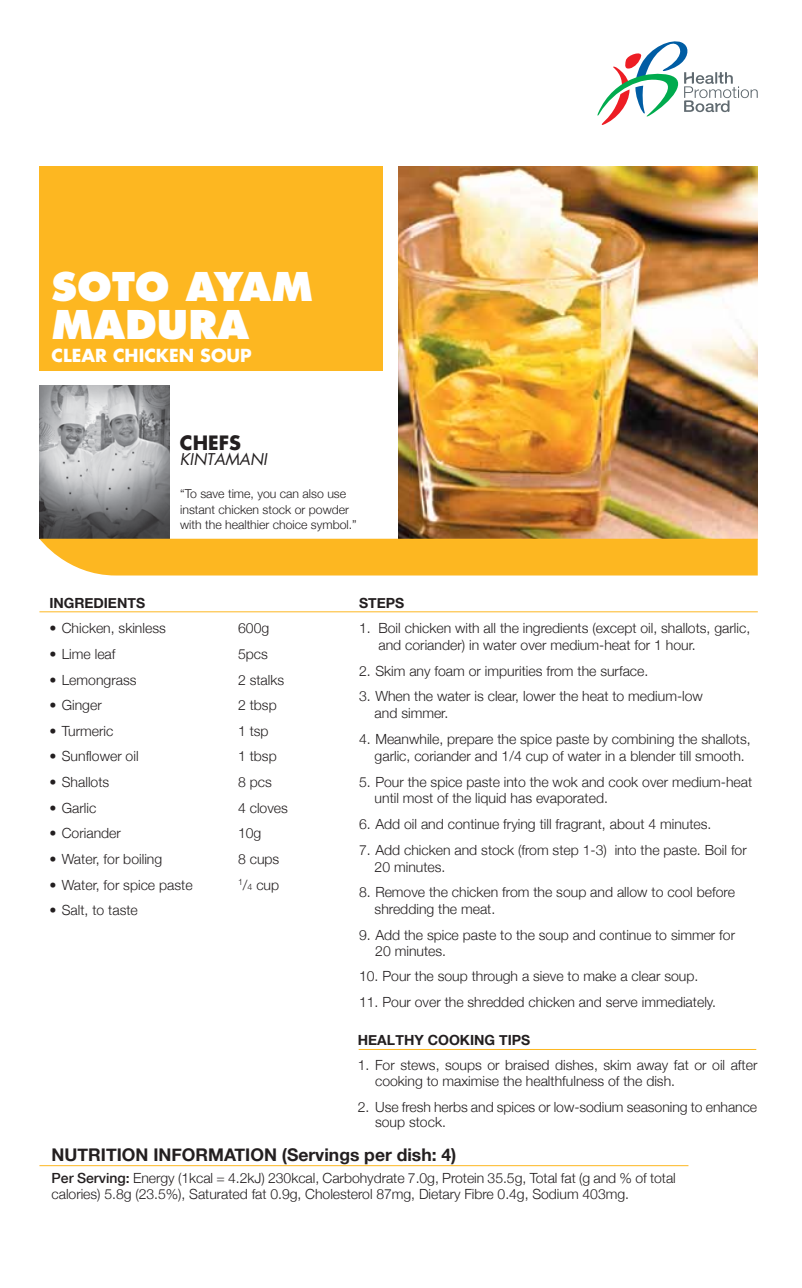
<style>
.page{position:relative;width:802px;height:1288px;background:#fff}
.page>*{position:absolute;margin:0;border:0;box-sizing:border-box;transform-origin:0 0}
.t1{font:800 38.5px/38.5px "Futura";color:#fff}
.t2{font:700 19.25px "Futura";color:#231f20}
.t3{font:700 17.5px "Helvetica Neue";color:#231f20}
.t4{font:700 17.5px "Futura";color:#fff}
.t5{font:italic 15.75px "Futura";color:#231f20}
.t6{font:300 14px/16.8px "Helvetica Neue";color:#231f20}
.t7{font:700 14px "Helvetica Neue";color:#231f20}
.t8{font:300 12.25px/15.8px "Helvetica Neue";color:#231f20}
.s1{font-size:8.75px}
.s2{font-weight:500}
</style>
<div class="page">
<hr style="left:39px;top:1165px;width:649px;height:1px;background:#fdb721">
<div style="left:39px;top:166px;width:344px;height:204px;background:#fdb721"></div>
<svg style="left:597px;top:41px;width:160px;height:84px"></svg>
<hr style="left:39px;top:611px;width:718px;height:1px;background:#fdb721">
<img style="left:39px;top:385px;width:130px;height:153px">
<img style="left:398px;top:167px;width:359px;height:371px">
<div style="left:39px;top:538px;width:718px;height:37px;background:#fdb721"></div>
<hr style="left:358px;top:1048px;width:398px;height:1px;background:#fdb721">
<h1 class="t1" style="left:52px;top:267px;width:263px">SOTO AYAM<br>MADURA</h1>
<p class="t4" style="left:52px;top:344px;width:202px">CLEAR CHICKEN SOUP</p>
<h2 class="t2" style="left:180px;top:430px;width:63px">CHEFS</h2>
<p class="t5" style="left:180px;top:449px;width:89px">KINTAMANI</p>
<p class="t8" style="left:180px;top:485px;width:178px">“To save time, you can also use instant chicken stock or powder with the healthier choice symbol.”</p>
<p class="t7" style="left:49px;top:594px;width:97px">INGREDIENTS</p>
<p class="t6" style="left:49px;top:619px;width:118px">• Chicken, skinless</p>
<p class="t6" style="left:238px;top:619px;width:33px">600g</p>
<p class="t6" style="left:49px;top:645px;width:68px">• Lime leaf</p>
<p class="t6" style="left:238px;top:645px;width:31px">5pcs</p>
<p class="t6" style="left:49px;top:670px;width:89px">• Lemongrass</p>
<p class="t6" style="left:238px;top:670px;width:48px">2 stalks</p>
<p class="t6" style="left:49px;top:696px;width:54px">• Ginger</p>
<p class="t6" style="left:238px;top:696px;width:40px">2 tbsp</p>
<p class="t6" style="left:49px;top:722px;width:66px">• Turmeric</p>
<p class="t6" style="left:238px;top:722px;width:32px">1 tsp</p>
<p class="t6" style="left:49px;top:747px;width:91px">• Sunflower oil</p>
<p class="t6" style="left:238px;top:747px;width:40px">1 tbsp</p>
<p class="t6" style="left:49px;top:773px;width:61px">• Shallots</p>
<p class="t6" style="left:238px;top:773px;width:35px">8 pcs</p>
<p class="t6" style="left:49px;top:799px;width:48px">• Garlic</p>
<p class="t6" style="left:238px;top:799px;width:51px">4 cloves</p>
<p class="t6" style="left:49px;top:824px;width:73px">• Coriander</p>
<p class="t6" style="left:238px;top:824px;width:25px">10g</p>
<p class="t6" style="left:49px;top:850px;width:114px">• Water, for boiling</p>
<p class="t6" style="left:238px;top:850px;width:43px">8 cups</p>
<p class="t6" style="left:49px;top:876px;width:145px">• Water, for spice paste</p>
<p class="t6" style="left:238px;top:876px;width:43px"><sup>1</sup>/<span class="s1">4</span> cup</p>
<p class="t6" style="left:49px;top:901px;width:90px">• Salt, to taste</p>
<p class="t7" style="left:359px;top:594px;width:47px">STEPS</p>
<p class="t6" style="left:378px;top:619px;width:373px;text-indent:-19px">1. Boil chicken with all the ingredients (except oil, shallots, garlic, and coriander) in water over medium-heat for 1 hour.</p>
<p class="t6" style="left:359px;top:662px;width:291px">2. Skim any foam or impurities from the surface.</p>
<p class="t6" style="left:374px;top:687px;width:330px;text-indent:-16px">3. When the water is clear, lower the heat to medium-low and simmer.</p>
<p class="t6" style="left:374px;top:730px;width:377px;text-indent:-16px">4. Meanwhile, prepare the spice paste by combining the shallots, garlic, coriander and 1/4 cup of water in a blender till smooth.</p>
<p class="t6" style="left:374px;top:772px;width:379px;text-indent:-16px">5. Pour the spice paste into the wok and cook over medium-heat until most of the liquid has evaporated.</p>
<p class="t6" style="left:359px;top:815px;width:354px">6. Add oil and continue frying till fragrant, about 4 minutes.</p>
<p class="t6" style="left:374px;top:841px;width:373px;text-indent:-16px">7. Add chicken and stock (from step 1-3) into the paste. Boil for<br>20 minutes.</p>
<p class="t6" style="left:374px;top:883px;width:361px;text-indent:-16px">8. Remove the chicken from the soup and allow to cool before shredding the meat.</p>
<p class="t6" style="left:375px;top:926px;width:361px;line-height:15.8px;text-indent:-16px">9. Add the spice paste to the soup and continue to simmer for<br>20 minutes.</p>
<p class="t6" style="left:359px;top:967px;width:340px">10. Pour the soup through a sieve to make a clear soup.</p>
<p class="t6" style="left:359px;top:993px;width:358px">11. Pour over the shredded chicken and serve immediately.</p>
<p class="t7" style="left:357px;top:1030px;width:174px">HEALTHY COOKING TIPS</p>
<p class="t6" style="left:375px;top:1056px;width:383px;line-height:15.8px;text-indent:-17px">1. For stews, soups or braised dishes, skim away fat or oil after cooking to maximise the healthfulness of the dish.</p>
<p class="t6" style="left:375px;top:1098px;width:383px;line-height:15.8px;text-indent:-17px">2. Use fresh herbs and spices or low-sodium seasoning to enhance soup stock.</p>
<p class="t3" style="left:52px;top:1143px;width:406px">NUTRITION INFORMATION (Servings per dish: 4)</p>
<p class="t6" style="left:52px;top:1170px;width:625px;line-height:15.8px"><span class="s2">Per Serving:</span> Energy (1kcal = 4.2kJ) 230kcal, Carbohydrate 7.0g, Protein 35.5g, Total fat (g and % of total calories) 5.8g (23.5%), Saturated fat 0.9g, Cholesterol 87mg, Dietary Fibre 0.4g, Sodium 403mg.</p>
</div>
